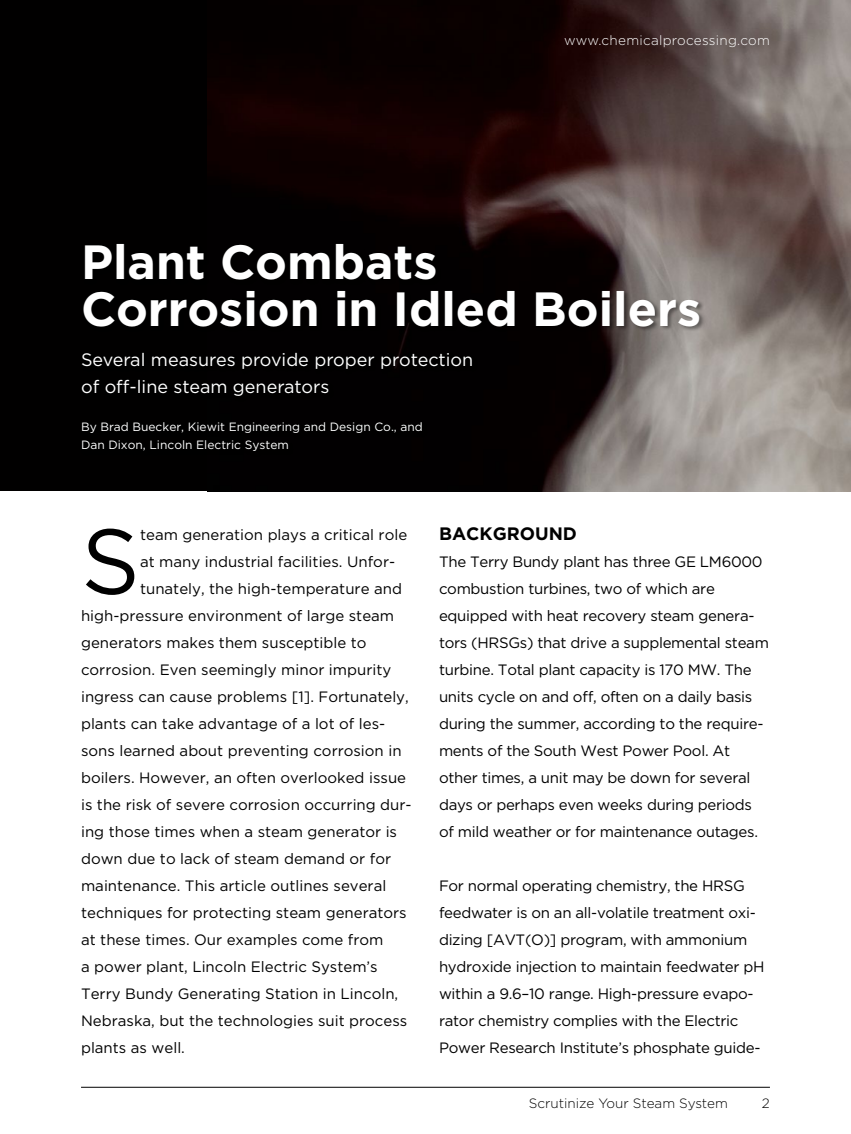
<style>
.page{position:relative;width:851px;height:1134px;background:#fff}
.page>*{position:absolute;margin:0;border:0;box-sizing:border-box;transform-origin:0 0}
.t1{font:92.1px "Gotham";color:#000}
.t2{font:700 48px/46.5px "Gotham";color:#fff}
.t3{font:18px/27px "Gotham";color:#fff}
.t4{font:700 18px "Gotham";color:#000}
.t5{font:15px "Gotham";color:#000}
.t6{font:15px/27px "Gotham";letter-spacing:-.02em;color:#000}
.t7{font:300 13.5px "Gotham";letter-spacing:.02em;color:#fff}
.t8{font:300 13.5px "Gotham";color:#000}
.t9{font:12px/18px "Gotham";color:#fff}
</style>
<div class="page">
<div style="left:0;top:0;width:850px;height:491px;background:#010000"></div>
<img style="left:207px;top:0;width:643px;height:491px">
<hr style="left:81px;top:1087px;width:689px;height:1px;background:#000">
<div style="left:81px;top:243px;width:624px;height:214px;background:#000;opacity:.41"></div>
<p class="t7" style="left:564px;top:32px;width:207px">www.chemicalprocessing.com</p>
<h2 class="t2" style="left:81px;top:239px;width:622px">Plant Combats<br>Corrosion in Idled Boilers</h2>
<p class="t3" style="left:81px;top:346px;width:394px">Several measures provide proper protection of off-line steam generators</p>
<p class="t9" style="left:81px;top:418px;width:343px">By Brad Buecker, Kiewit Engineering and Design Co., and<br>Dan Dixon, Lincoln Electric System</p>
<h1 class="t1" style="left:81px;top:502px;width:60px">S</h1>
<p class="t5" style="left:140px;top:525px;width:269px">team generation plays a critical role</p>
<p class="t5" style="left:140px;top:552px;width:257px">at many industrial facilities. Unfor-</p>
<p class="t5" style="left:140px;top:579px;width:263px">tunately, the high-temperature and</p>
<p class="t5" style="left:81px;top:606px;width:314px">high-pressure environment of large steam</p>
<p class="t5" style="left:81px;top:633px;width:287px">generators makes them susceptible to</p>
<p class="t5" style="left:81px;top:660px;width:312px">corrosion. Even seemingly minor impurity</p>
<p class="t5" style="left:81px;top:687px;width:329px">ingress can cause problems [1]. Fortunately,</p>
<p class="t5" style="left:81px;top:714px;width:306px">plants can take advantage of a lot of les-</p>
<p class="t5" style="left:81px;top:741px;width:322px">sons learned about preventing corrosion in</p>
<p class="t5" style="left:81px;top:768px;width:326px">boilers. However, an often overlooked issue</p>
<p class="t5" style="left:81px;top:795px;width:332px">is the risk of severe corrosion occurring dur-</p>
<p class="t5" style="left:81px;top:822px;width:317px">ing those times when a steam generator is</p>
<p class="t5" style="left:81px;top:849px;width:311px">down due to lack of steam demand or for</p>
<p class="t5" style="left:81px;top:876px;width:307px">maintenance. This article outlines several</p>
<p class="t5" style="left:81px;top:903px;width:327px">techniques for protecting steam generators</p>
<p class="t5" style="left:81px;top:930px;width:304px">at these times. Our examples come from</p>
<p class="t5" style="left:81px;top:957px;width:298px">a power plant, Lincoln Electric System’s</p>
<p class="t5" style="left:81px;top:984px;width:319px">Terry Bundy Generating Station in Lincoln,</p>
<p class="t5" style="left:81px;top:1011px;width:328px">Nebraska, but the technologies suit process</p>
<p class="t5" style="left:81px;top:1038px;width:105px">plants as well.</p>
<p class="t4" style="left:439px;top:522px;width:139px">BACKGROUND</p>
<p class="t6" style="left:439px;top:548px;width:331px">The Terry Bundy plant has three GE LM6000 combustion turbines, two of which are equipped with heat recovery steam genera&shy;tors (HRSGs) that drive a supplemental steam turbine. Total plant capacity is 170 MW. The units cycle on and off, often on a daily basis during the summer, according to the require&shy;ments of the South West Power Pool. At other times, a unit may be down for several days or perhaps even weeks during periods of mild weather or for maintenance outages.</p>
<p class="t6" style="left:439px;top:872px;width:327px">For normal operating chemistry, the HRSG feedwater is on an all-volatile treatment oxi&shy;dizing [AVT(O)] program, with ammonium hydroxide injection to maintain feedwater pH within a 9.6–10 range. High-pressure evapo&shy;rator chemistry complies with the Electric Power Research Institute’s phosphate guide-</p>
<p class="t8" style="left:528px;top:1095px;width:201px">Scrutinize Your Steam System</p>
<p class="t8" style="left:762px;top:1095px;width:9px">2</p>
</div>
